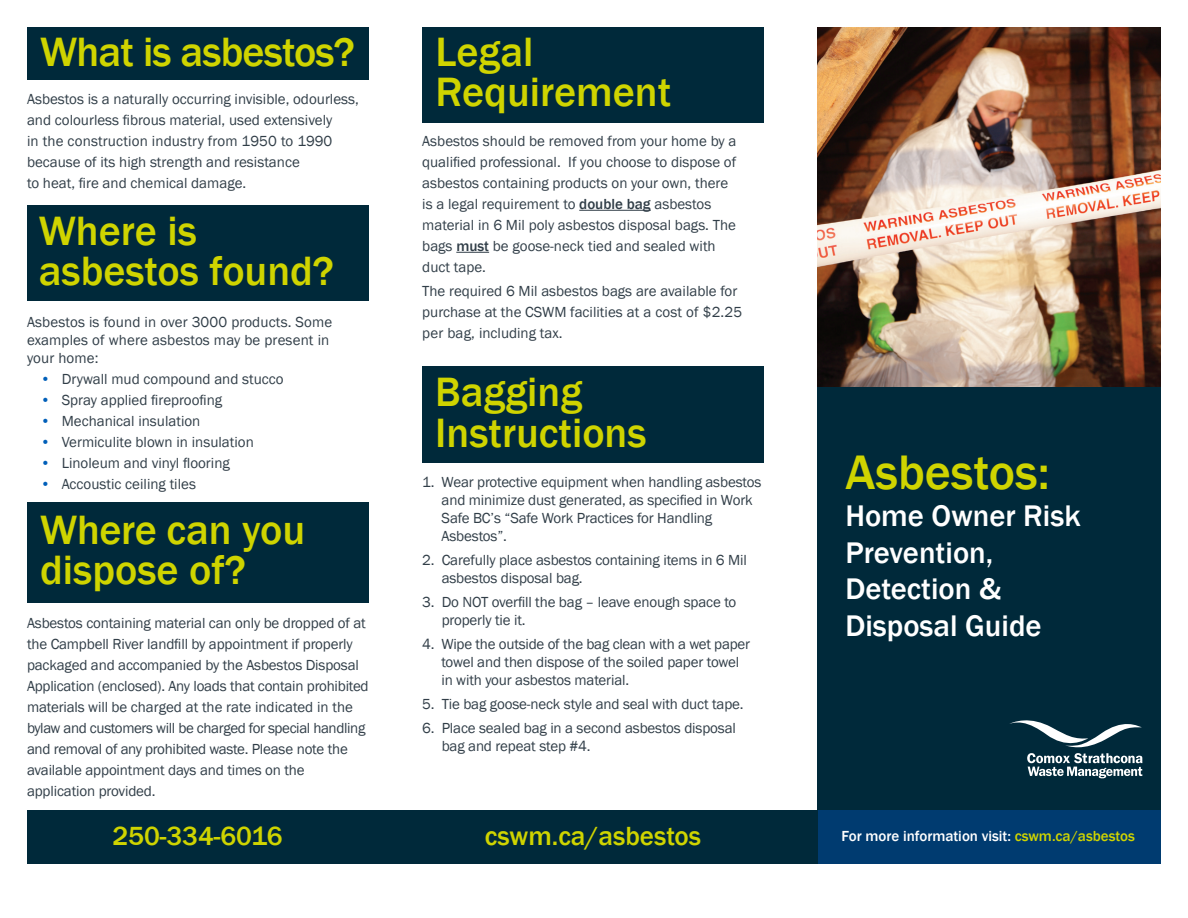
<style>
.page{position:relative;width:1188px;height:918px;background:#fff}
.page>*{position:absolute;margin:0;border:0;box-sizing:border-box;transform-origin:0 0}
.t1{font:500 49.8px "Franklin Gothic";color:#cfd400}
.t2{font:500 42.15px/40.2px "Franklin Gothic";color:#cfd400}
.t3{font:500 42.15px "Franklin Gothic";letter-spacing:-.02em;color:#cfd400}
.t4{font:500 30.6px/36.8px "Franklin Gothic";color:#fff}
.t5{font:500 27px "Franklin Gothic";color:#cfd400}
.t6{font:15px/21px "Franklin Gothic";letter-spacing:-.01em;color:#313e48}
.t7{font:15px/18px "Franklin Gothic";letter-spacing:.01em;color:#313e48}
.t8{font:500 15px "Franklin Gothic";color:#fff}
.s1{font-weight:500}
.s2{color:#005fb9}
.s3{color:#cfd400}
</style>
<div class="page">
<div style="left:27px;top:27px;width:341px;height:53px;background:#00293a"></div>
<div style="left:422px;top:27px;width:342px;height:95px;background:#00293a"></div>
<div style="left:27px;top:205px;width:341px;height:95px;background:#00293a"></div>
<div style="left:27px;top:503px;width:341px;height:100px;background:#00293a"></div>
<div style="left:818px;top:27px;width:343px;height:832px;background:#00293a"></div>
<img style="left:818px;top:27px;width:343px;height:359px">
<div style="left:818px;top:810px;width:343px;height:54px;background:#003b70"></div>
<svg style="left:1027px;top:753px;width:115px;height:25px"></svg>
<svg style="left:1009px;top:720px;width:133px;height:27px"></svg>
<div style="left:422px;top:367px;width:342px;height:96px;background:#00293a"></div>
<div style="left:27px;top:810px;width:791px;height:54px;background:#00293a"></div>
<hr style="left:579px;top:210px;width:72px;height:1px;background:#313e48">
<hr style="left:456px;top:252px;width:33px;height:1px;background:#313e48">
<p class="t3" style="left:40px;top:26px;width:316px">What is asbestos?</p>
<p class="t2" style="left:436px;top:32px;width:237px">Legal<br>Requirement</p>
<p class="t6" style="left:27px;top:89px;width:333px">Asbestos is a naturally occurring invisible, odourless, and colourless fibrous material, used extensively<br>in the construction industry from 1950 to 1990 because of its high strength and resistance</p>
<p class="t6" style="left:27px;top:173px;width:221px">to heat, fire and chemical damage.</p>
<p class="t6" style="left:422px;top:131px;width:316px">Asbestos should be removed from your home by a qualified professional. If you choose to dispose of asbestos containing products on your own, there is a legal requirement to <span class="s1">double bag</span> asbestos material in 6 Mil poly asbestos disposal bags. The bags <span class="s1">must</span> be goose-neck tied and sealed with duct tape.</p>
<p class="t6" style="left:422px;top:281px;width:322px">The required 6 Mil asbestos bags are available for purchase at the CSWM facilities at a cost of $2.25 per bag, including tax.</p>
<p class="t2" style="left:39px;top:211px;width:297px">Where is asbestos found?</p>
<p class="t7" style="left:27px;top:313px;width:307px">Asbestos is found in over 3000 products. Some examples of where asbestos may be present in</p>
<p class="t7" style="left:27px;top:349px;width:73px">your home:</p>
<p class="t6" style="left:40px;top:369px;width:245px"><span class="s2">•</span> Drywall mud compound and stucco</p>
<p class="t6" style="left:40px;top:390px;width:183px"><span class="s2">•</span> Spray applied fireproofing</p>
<p class="t6" style="left:40px;top:411px;width:161px"><span class="s2">•</span> Mechanical insulation</p>
<p class="t6" style="left:40px;top:432px;width:215px"><span class="s2">•</span> Vermiculite blown in insulation</p>
<p class="t6" style="left:40px;top:453px;width:191px"><span class="s2">•</span> Linoleum and vinyl flooring</p>
<p class="t6" style="left:40px;top:474px;width:157px"><span class="s2">•</span> Accoustic ceiling tiles</p>
<p class="t2" style="left:435px;top:373px;width:149px">Bagging</p>
<p class="t2" style="left:435px;top:413px;width:213px">Instructions</p>
<p class="t6" style="left:442px;top:473px;width:321px;line-height:18px;text-indent:-19px">1. Wear protective equipment when handling asbestos and minimize dust generated, as specified in Work Safe BC’s “Safe Work Practices for Handling Asbestos”.</p>
<p class="t6" style="left:442px;top:551px;width:307px;line-height:18px;text-indent:-19px">2. Carefully place asbestos containing items in 6 Mil asbestos disposal bag.</p>
<p class="t6" style="left:442px;top:593px;width:296px;line-height:18px;text-indent:-19px">3. Do NOT overfill the bag – leave enough space to properly tie it.</p>
<p class="t6" style="left:441px;top:635px;width:310px;line-height:18px;text-indent:-19px">4. Wipe the outside of the bag clean with a wet paper towel and then dispose of the soiled paper towel in with your asbestos material.</p>
<p class="t6" style="left:422px;top:694px;width:323px">5. Tie bag goose-neck style and seal with duct tape.</p>
<p class="t6" style="left:442px;top:719px;width:296px;line-height:18px;text-indent:-19px">6. Place sealed bag in a second asbestos disposal bag and repeat step #4.</p>
<p class="t2" style="left:40px;top:510px;width:267px">Where can you</p>
<p class="t2" style="left:40px;top:551px;width:207px">dispose of?</p>
<p class="t6" style="left:27px;top:613px;width:340px">Asbestos containing material can only be dropped of at</p>
<p class="t6" style="left:27px;top:634px;width:343px">the Campbell River landfill by appointment if properly packaged and accompanied by the Asbestos Disposal Application (enclosed). Any loads that contain prohibited materials will be charged at the rate indicated in the</p>
<p class="t6" style="left:27px;top:718px;width:340px">bylaw and customers will be charged for special handling</p>
<p class="t6" style="left:27px;top:739px;width:322px">and removal of any prohibited waste. Please note the available appointment days and times on the</p>
<p class="t6" style="left:27px;top:781px;width:130px">application provided.</p>
<p class="t1" style="left:845px;top:442px;width:206px">Asbestos:</p>
<p class="t4" style="left:845px;top:497px;width:237px">Home Owner Risk<br>Prevention,</p>
<p class="t4" style="left:845px;top:571px;width:198px">Detection &amp;<br>Disposal Guide</p>
<p class="t5" style="left:113px;top:819px;width:172px">250-334-6016</p>
<p class="t5" style="left:485px;top:819px;width:218px">cswm.ca/asbestos</p>
<p class="t8" style="left:841px;top:826px;width:295px">For more information visit: <span class="s3">cswm.ca/asbestos</span></p>
</div>
